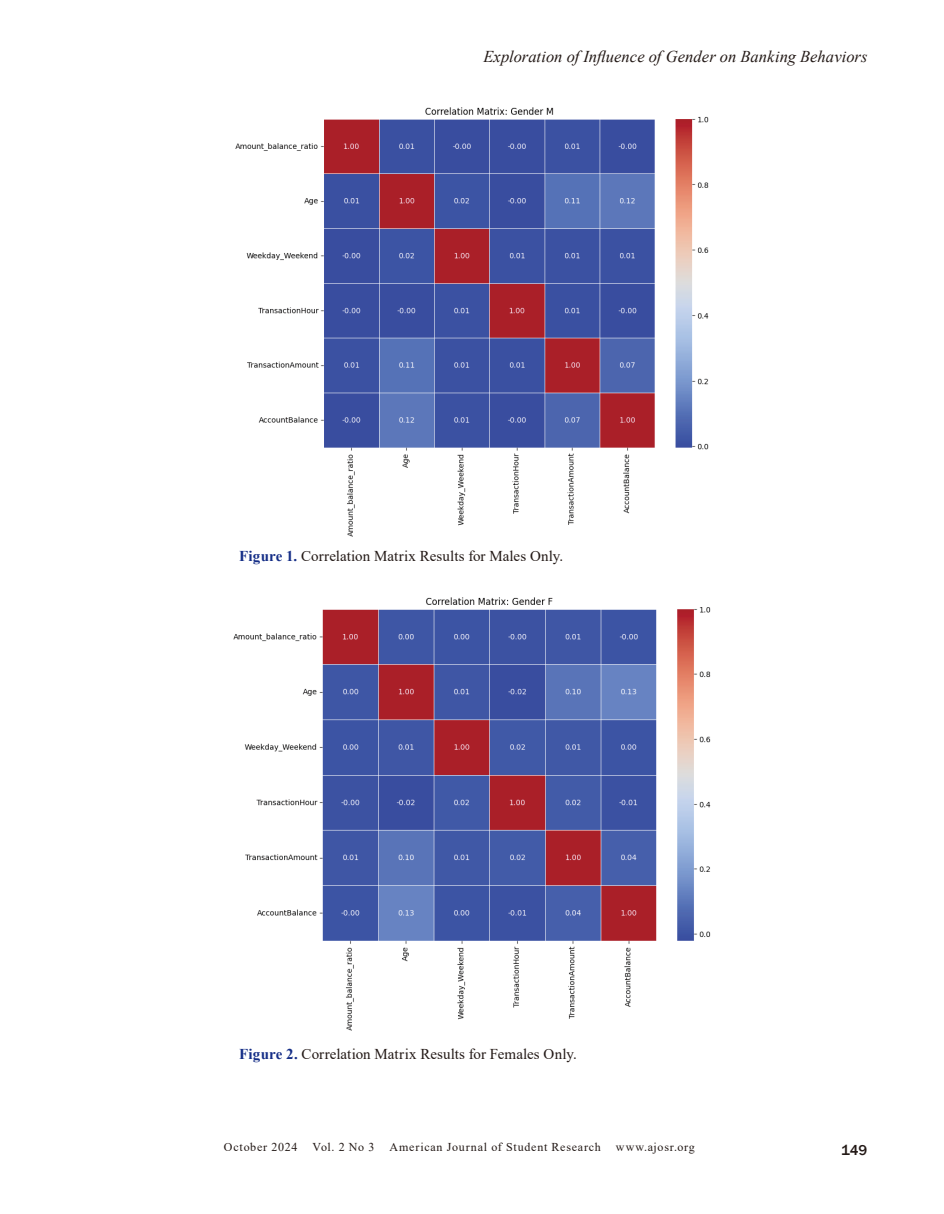
<style>
.page{position:relative;width:944px;height:1214px;background:#fff}
.page>*{position:absolute;margin:0;border:0;box-sizing:border-box;transform-origin:0 0}
.t1{font:italic 16.5px "Times New Roman";letter-spacing:.005em;color:#231916}
._6_2_Figure_-_text{font:15px "Times New Roman";letter-spacing:.005em;color:#231916}
.t2{font:500 15px "Franklin Gothic";color:#231916}
.t3{font:12px "Times New Roman";letter-spacing:.06em;color:#231916}
.s1{font-weight:700;color:#152e87}
</style>
<div class="page">
<img style="left:235px;top:107px;width:474px;height:430px">
<img style="left:233px;top:597px;width:478px;height:434px">
<p class="t1" style="left:483px;top:45px;width:385px">Exploration of Influence of Gender on Banking Behaviors</p>
<p class="_6_2_Figure_-_text" style="left:239px;top:545px;width:325px"><span class="s1">Figure 1.</span> Correlation Matrix Results for Males Only.</p>
<p class="_6_2_Figure_-_text" style="left:239px;top:1043px;width:339px"><span class="s1">Figure 2.</span> Correlation Matrix Results for Females Only.</p>
<p class="t3" style="left:224px;top:1138px;width:75px">October 2024</p>
<p class="t3" style="left:312px;top:1138px;width:63px">Vol. 2 No 3</p>
<p class="t3" style="left:389px;top:1138px;width:307px">American Journal of Student Research www.ajosr.org</p>
<p class="t2" style="left:841px;top:1140px;width:28px">149</p>
</div>
